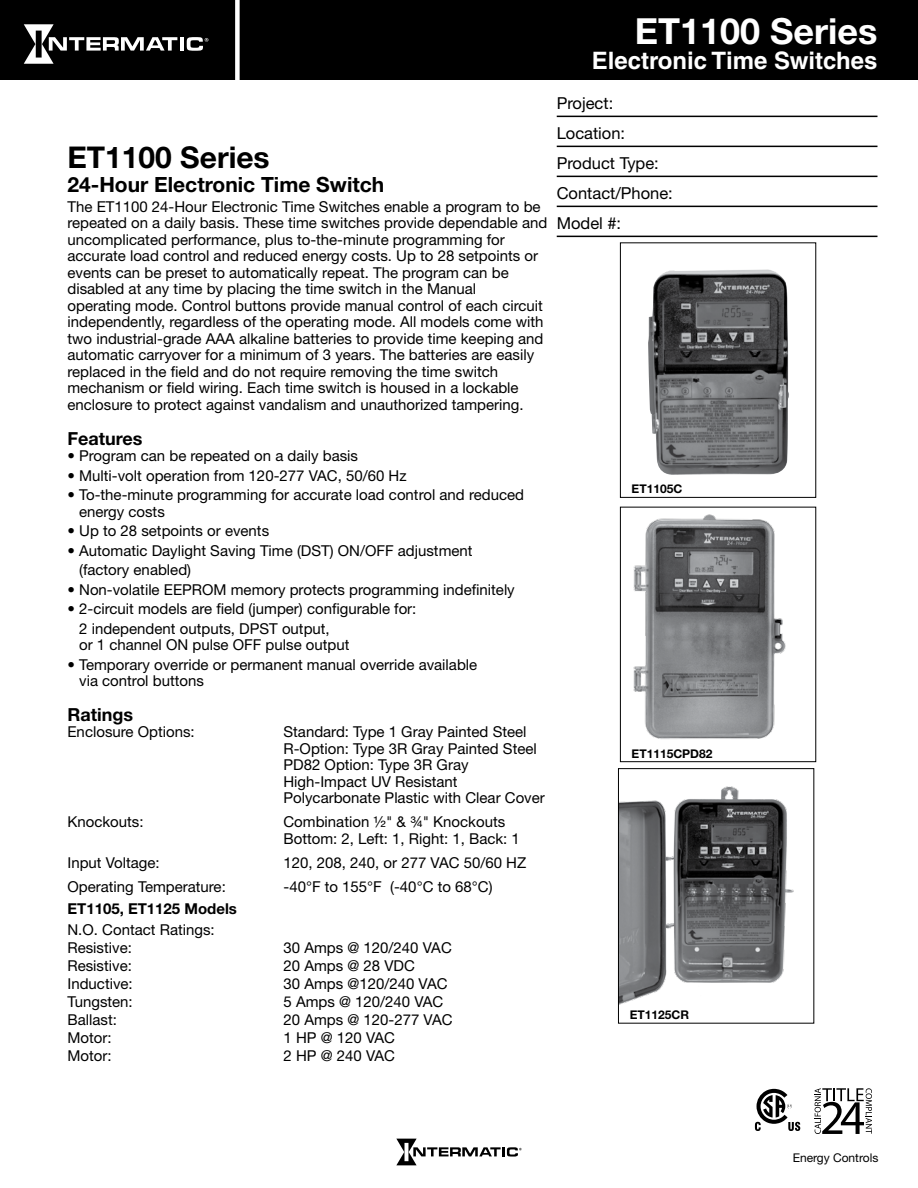
<style>
.page{position:relative;width:918px;height:1188px;background:#fff}
.page>*{position:absolute;margin:0;border:0;box-sizing:border-box;transform-origin:0 0}
.t1{font:700 36px "Helvetica Neue LT Std";color:#fff}
.t2{font:700 30px "Helvetica Neue LT Std";color:#000}
.t3{font:700 24px "Helvetica LT Std";color:#fff}
.t4{font:700 21px "Helvetica Neue LT Std";color:#000}
.t5{font:700 18px "Helvetica Neue LT Std";color:#000}
.t6{font:16.5px/30px "Helvetica Neue LT Std";color:#000}
.t7{font:15px/16.5px "Helvetica Neue LT Std";color:#000}
.t8{font:700 15px "Helvetica Neue LT Std";color:#000}
.t9{font:700 12px "Helvetica Neue LT Std";color:#000}
.t10{font:12px "Helvetica Neue LT Std";color:#000}
</style>
<div class="page">
<svg style="left:396px;top:1139px;width:126px;height:26px"></svg>
<div style="left:0;top:0;width:918px;height:80px;background:#000"></div>
<hr style="left:180px;top:37px;width:4px;height:14px;background:#fff">
<svg style="left:187px;top:37px;width:21px;height:14px"></svg>
<svg style="left:24px;top:24px;width:153px;height:40px"></svg>
<div style="left:235px;top:0;width:5px;height:90px;background:#fff"></div>
<hr style="left:557px;top:116px;width:321px;height:1px;background:#000">
<hr style="left:557px;top:146px;width:321px;height:1px;background:#000">
<hr style="left:557px;top:176px;width:321px;height:1px;background:#000">
<hr style="left:557px;top:206px;width:321px;height:1px;background:#000">
<hr style="left:557px;top:236px;width:321px;height:1px;background:#000">
<img style="left:633px;top:514px;width:153px;height:225px">
<div style="left:620px;top:507px;width:196px;height:255px;border:1px solid #000"></div>
<img style="left:620px;top:786px;width:174px;height:219px">
<div style="left:618px;top:768px;width:196px;height:256px;border:1px solid #000"></div>
<img style="left:648px;top:269px;width:141px;height:206px">
<div style="left:620px;top:242px;width:196px;height:256px;border:1px solid #000"></div>
<svg style="left:815px;top:1088px;width:57px;height:46px"></svg>
<svg style="left:755px;top:1089px;width:45px;height:42px"></svg>
<h2 class="t2" style="left:68px;top:139px;width:204px">ET1100 Series</h2>
<h3 class="t4" style="left:68px;top:172px;width:318px">24-Hour Electronic Time Switch</h3>
<p class="t7" style="left:68px;top:198px;width:481px">The ET1100 24-Hour Electronic Time Switches enable a program to be repeated on a daily basis. These time switches provide dependable and uncomplicated performance, plus to-the-minute programming for accurate load control and reduced energy costs. Up to 28 setpoints or events can be preset to automatically repeat. The program can be disabled at any time by placing the time switch in the Manual<br>operating mode. Control buttons provide manual control of each circuit independently, regardless of the operating mode. All models come with two industrial-grade AAA alkaline batteries to provide time keeping and automatic carryover for a minimum of 3 years. The batteries are easily replaced in the field and do not require removing the time switch mechanism or field wiring. Each time switch is housed in a lockable enclosure to protect against vandalism and unauthorized tampering.</p>
<p class="t5" style="left:68px;top:427px;width:77px">Features</p>
<p class="t7" style="left:68px;top:447px;width:292px">• Program can be repeated on a daily basis</p>
<p class="t7" style="left:68px;top:467px;width:341px">• Multi-volt operation from 120-277 VAC, 50/60 Hz</p>
<p class="t7" style="left:79px;top:486px;width:446px;text-indent:-12px">• To-the-minute programming for accurate load control and reduced energy costs</p>
<p class="t7" style="left:68px;top:522px;width:203px">• Up to 28 setpoints or events</p>
<p class="t7" style="left:79px;top:540px;width:395px;line-height:19.5px;text-indent:-12px">• Automatic Daylight Saving Time (DST) ON/OFF adjustment (factory enabled)</p>
<p class="t7" style="left:68px;top:581px;width:449px">• Non-volatile EEPROM memory protects programming indefinitely</p>
<p class="t7" style="left:79px;top:599px;width:339px;line-height:19.5px;text-indent:-12px">• 2-circuit models are field (jumper) configurable for:<br>2 independent outputs, DPST output,</p>
<p class="t7" style="left:79px;top:636px;width:272px">or 1 channel ON pulse OFF pulse output</p>
<p class="t7" style="left:79px;top:656px;width:400px;text-indent:-12px">• Temporary override or permanent manual override available via control buttons</p>
<p class="t5" style="left:68px;top:703px;width:67px">Ratings</p>
<p class="t7" style="left:68px;top:724px;width:129px">Enclosure Options:</p>
<p class="t7" style="left:284px;top:724px;width:263px">Standard: Type 1 Gray Painted Steel<br>R-Option: Type 3R Gray Painted Steel<br>PD82 Option: Type 3R Gray<br>High-Impact UV Resistant<br>Polycarbonate Plastic with Clear Cover</p>
<p class="t7" style="left:68px;top:814px;width:78px">Knockouts:</p>
<p class="t7" style="left:284px;top:814px;width:238px">Combination ½" &amp; ¾" Knockouts<br>Bottom: 2, Left: 1, Right: 1, Back: 1</p>
<p class="t7" style="left:68px;top:854px;width:94px">Input Voltage:</p>
<p class="t7" style="left:284px;top:854px;width:244px">120, 208, 240, or 277 VAC 50/60 HZ</p>
<p class="t7" style="left:68px;top:878px;width:160px">Operating Temperature:</p>
<p class="t7" style="left:284px;top:878px;width:211px">-40°F to 155°F (-40°C to 68°C)</p>
<p class="t8" style="left:68px;top:900px;width:171px">ET1105, ET1125 Models</p>
<p class="t7" style="left:68px;top:921px;width:149px;line-height:18px">N.O. Contact Ratings:<br>Resistive:</p>
<p class="t7" style="left:284px;top:940px;width:170px">30 Amps @ 120/240 VAC</p>
<p class="t7" style="left:68px;top:958px;width:66px">Resistive:</p>
<p class="t7" style="left:284px;top:958px;width:133px">20 Amps @ 28 VDC</p>
<p class="t7" style="left:68px;top:976px;width:67px">Inductive:</p>
<p class="t7" style="left:284px;top:976px;width:166px">30 Amps @120/240 VAC</p>
<p class="t7" style="left:68px;top:994px;width:67px">Tungsten:</p>
<p class="t7" style="left:284px;top:994px;width:161px">5 Amps @ 120/240 VAC</p>
<p class="t7" style="left:68px;top:1012px;width:51px">Ballast:</p>
<p class="t7" style="left:284px;top:1012px;width:171px">20 Amps @ 120-277 VAC</p>
<p class="t7" style="left:68px;top:1030px;width:46px">Motor:</p>
<p class="t7" style="left:284px;top:1030px;width:113px">1 HP @ 120 VAC</p>
<p class="t7" style="left:68px;top:1048px;width:46px">Motor:</p>
<p class="t7" style="left:284px;top:1048px;width:113px">2 HP @ 240 VAC</p>
<h1 class="t1" style="left:635px;top:9px;width:244px">ET1100 Series</h1>
<h3 class="t3" style="left:592px;top:46px;width:287px">Electronic Time Switches</h3>
<p class="t6" style="left:557px;top:88px;width:118px">Project:<br>Location:<br>Product Type:<br>Contact/Phone:<br>Model #:</p>
<p class="t9" style="left:632px;top:482px;width:52px">ET1105C</p>
<p class="t9" style="left:632px;top:746px;width:82px">ET1115CPD82</p>
<p class="t9" style="left:630px;top:1008px;width:61px">ET1125CR</p>
<p class="t10" style="left:793px;top:1151px;width:87px">Energy Controls</p>
</div>
